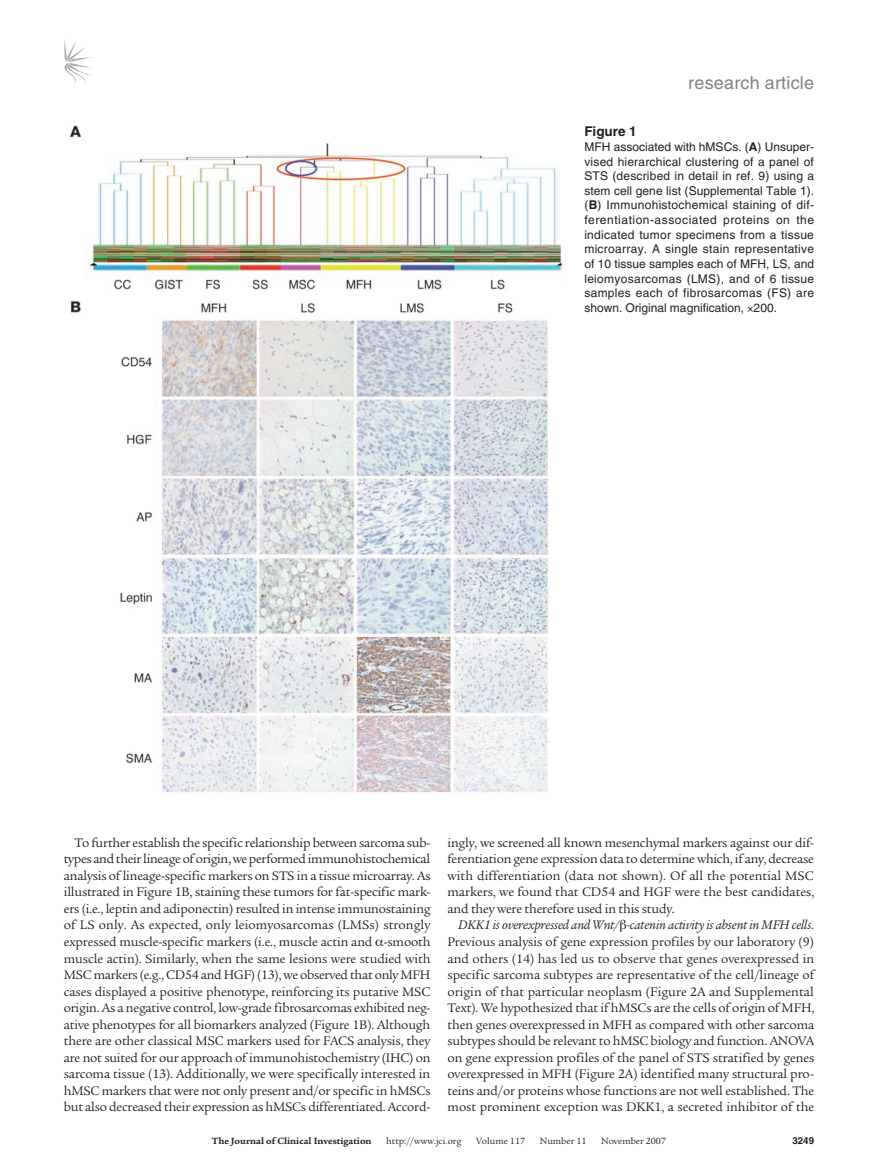
<style>
.page{position:relative;width:878px;height:1174px;background:#fff}
.page>*{position:absolute;margin:0;border:0;box-sizing:border-box;transform-origin:0 0}
.t1{font:18px "Helvetica LT Std";letter-spacing:.01em;color:#808285}
.t2{font:13.5px/16.5px "Legacy Serif Std";letter-spacing:-.015em;color:#231f20;text-align:justify}
.t3{font:700 13.5px "Helvetica LT Std";color:#231f20}
.t4{font:12px/14.7px "Helvetica LT Std";color:#231f20;text-align:justify}
.t5{font:9.75px "Legacy Serif Std";color:#231f20}
.t6{font:700 9.75px "Legacy Serif Std";color:#231f20}
.t7{font:700 9.75px "Helvetica LT Std";color:#231f20}
.s1{font-weight:700}
.s2{font-style:italic}
</style>
<div class="page">
<svg style="left:64px;top:39px;width:27px;height:45px"></svg>
<img style="left:69px;top:125px;width:496px;height:668px">
<h1 class="t1" style="left:688px;top:72px;width:127px">research article</h1>
<p class="t3" style="left:584px;top:123px;width:54px">Figure 1</p>
<p class="t4" style="left:584px;top:139px;width:231px">MFH associated with hMSCs. (<span class="s1">A</span>) Unsuper&shy;vised hierarchical clustering of a panel of STS (described in detail in ref. 9) using a stem cell gene list (Supplemental Table 1). (<span class="s1">B</span>) Immunohistochemical staining of dif&shy;ferentiation-associated proteins on the indicated tumor specimens from a tissue microarray. A single stain representative of 10 tissue samples each of MFH, LS, and leiomyosarcomas (LMS), and of 6 tissue samples each of fibrosarcomas (FS) are shown. Original magnification, 200.</p>
<p class="t2" style="left:64px;top:834px;width:368px;text-indent:11px">To further establish the specific relationship between sarcoma sub&shy;types and their lineage of origin, we performed immunohistochemical analysis of lineage-specific markers on STS in a tissue microarray. As illustrated in Figure 1B, staining these tumors for fat-specific mark&shy;ers (i.e., leptin and adiponectin) resulted in intense immunostaining of LS only. As expected, only leiomyosarcomas (LMSs) strongly expressed muscle-specific markers (i.e., muscle actin and -smooth muscle actin). Similarly, when the same lesions were studied with MSC markers (e.g., CD54 and HGF) (13), we observed that only MFH cases displayed a positive phenotype, reinforcing its putative MSC origin. As a negative control, low-grade fibrosarcomas exhibited neg&shy;ative phenotypes for all biomarkers analyzed (Figure 1B). Although there are other classical MSC markers used for FACS analysis, they are not suited for our approach of immunohistochemistry (IHC) on sarcoma tissue (13). Additionally, we were specifically interested in hMSC markers that were not only present and/or specific in hMSCs but also decreased their expression as hMSCs differentiated. Accord-</p>
<p class="t2" style="left:447px;top:834px;width:368px">ingly, we screened all known mesenchymal markers against our dif&shy;ferentiation gene expression data to determine which, if any, decrease with differentiation (data not shown). Of all the potential MSC markers, we found that CD54 and HGF were the best candidates, and they were therefore used in this study.</p>
<p class="t2" style="left:447px;top:917px;width:368px;text-indent:11px"><span class="s2">DKK1 is overexpressed and Wnt/ -catenin activity is absent in MFH cells</span>.<br>Previous analysis of gene expression profiles by our laboratory (9) and others (14) has led us to observe that genes overexpressed in specific sarcoma subtypes are representative of the cell/lineage of origin of that particular neoplasm (Figure 2A and Supplemental Text). We hypothesized that if hMSCs are the cells of origin of MFH, then genes overexpressed in MFH as compared with other sarcoma subtypes should be relevant to hMSC biology and function. ANOVA on gene expression profiles of the panel of STS stratified by genes overexpressed in MFH (Figure 2A) identified many structural pro&shy;teins and/or proteins whose functions are not well established. The most prominent exception was DKK1, a secreted inhibitor of the</p>
<p class="t6" style="left:212px;top:1135px;width:161px">The Journal of Clinical Investigation</p>
<p class="t5" style="left:386px;top:1135px;width:77px">http://www.jci.org</p>
<p class="t5" style="left:476px;top:1135px;width:50px">Volume 117</p>
<p class="t5" style="left:540px;top:1135px;width:48px">Number 11</p>
<p class="t5" style="left:601px;top:1135px;width:66px">November 2007</p>
<p class="t7" style="left:792px;top:1134px;width:23px">3249</p>
</div>
